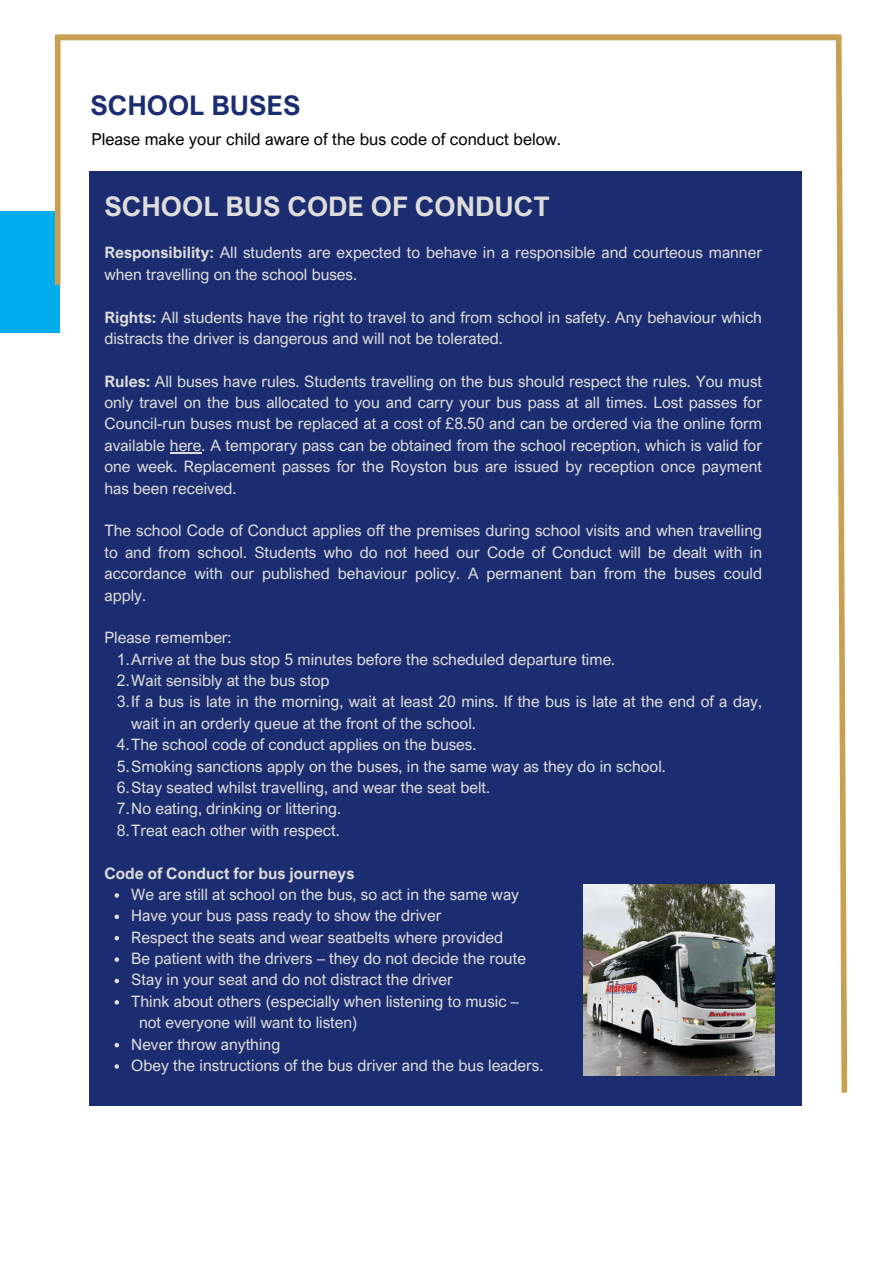
<style>
.page{position:relative;width:894px;height:1264px;background:#fff}
.page>*{position:absolute;margin:0;border:0;box-sizing:border-box;transform-origin:0 0}
.t1{font:700 27px "Arial Nova";color:#dedddb}
.t2{font:700 27px "Arial Nova";color:#1b2d70}
.t3{font:16.5px "Arial Nova";color:#000}
.t4{font:15.75px/21.3px "Arial Nova";color:#dedddb}
.t5{font:700 15.75px "Arial Nova";color:#dedddb}
.s1{font-weight:700}
</style>
<div class="page">
<div style="left:0;top:211px;width:60px;height:122px;background:#01aded"></div>
<svg style="left:832px;top:34px;width:16px;height:1059px"></svg>
<div style="left:55px;top:37px;width:6px;height:248px;background:#c9a053"></div>
<div style="left:55px;top:35px;width:783px;height:5px;background:#c9a053"></div>
<div style="left:89px;top:171px;width:712px;height:934px;background:#1b2d70"></div>
<hr style="left:170px;top:452px;width:31px;height:1px;background:#dedddb">
<svg style="left:114px;top:893px;width:5px;height:4px"></svg>
<svg style="left:114px;top:914px;width:5px;height:5px"></svg>
<svg style="left:114px;top:936px;width:5px;height:4px"></svg>
<svg style="left:114px;top:957px;width:5px;height:4px"></svg>
<svg style="left:114px;top:978px;width:5px;height:5px"></svg>
<svg style="left:114px;top:1000px;width:5px;height:4px"></svg>
<svg style="left:114px;top:1042px;width:5px;height:5px"></svg>
<svg style="left:114px;top:1064px;width:5px;height:4px"></svg>
<img style="left:583px;top:884px;width:191px;height:191px">
<p class="t2" style="left:90px;top:88px;width:212px">SCHOOL BUSES</p>
<p class="t3" style="left:92px;top:128px;width:470px">Please make your child aware of the bus code of conduct below.</p>
<p class="t1" style="left:104px;top:190px;width:446px">SCHOOL BUS CODE OF CONDUCT</p>
<p class="t4" style="left:104px;top:242px;width:659px"><span class="s1">Responsibility:</span> All students are expected to behave in a responsible and courteous manner when travelling on the school buses.</p>
<p class="t4" style="left:104px;top:306px;width:659px"><span class="s1">Rights:</span> All students have the right to travel to and from school in safety. Any behaviour which distracts the driver is dangerous and will not be tolerated.</p>
<p class="t4" style="left:104px;top:370px;width:659px;text-align:justify"><span class="s1">Rules:</span> All buses have rules. Students travelling on the bus should respect the rules. You must only travel on the bus allocated to you and carry your bus pass at all times. Lost passes for Council-run buses must be replaced at a cost of £8.50 and can be ordered via the online form available here. A temporary pass can be obtained from the school reception, which is valid for one week. Replacement passes for the Royston bus are issued by reception once payment has been received.</p>
<p class="t4" style="left:104px;top:520px;width:659px;text-align:justify">The school Code of Conduct applies off the premises during school visits and when travelling to and from school. Students who do not heed our Code of Conduct will be dealt with in accordance with our published behaviour policy. A permanent ban from the buses could apply.</p>
<h1 class="t4" style="left:104px;top:626px;width:129px">Please remember:</h1>
<p class="t4" style="left:117px;top:648px;width:499px">1.Arrive at the bus stop 5 minutes before the scheduled departure time.</p>
<h1 class="t4" style="left:117px;top:669px;width:214px">2.Wait sensibly at the bus stop</h1>
<p class="t4" style="left:131px;top:691px;width:632px;text-indent:-14px">3.If a bus is late in the morning, wait at least 20 mins. If the bus is late at the end of a day, wait in an orderly queue at the front of the school.</p>
<p class="t4" style="left:117px;top:733px;width:361px">4.The school code of conduct applies on the buses.</p>
<p class="t4" style="left:117px;top:755px;width:550px">5.Smoking sanctions apply on the buses, in the same way as they do in school.</p>
<p class="t4" style="left:117px;top:776px;width:374px">6.Stay seated whilst travelling, and wear the seat belt.</p>
<p class="t4" style="left:117px;top:797px;width:225px">7.No eating, drinking or littering.</p>
<p class="t4" style="left:117px;top:819px;width:224px">8.Treat each other with respect.</p>
<p class="t5" style="left:104px;top:863px;width:251px">Code of Conduct for bus journeys</p>
<p class="t4" style="left:131px;top:883px;width:389px">We are still at school on the bus, so act in the same way</p>
<p class="t4" style="left:131px;top:904px;width:311px">Have your bus pass ready to show the driver</p>
<p class="t4" style="left:131px;top:926px;width:373px">Respect the seats and wear seatbelts where provided</p>
<p class="t4" style="left:131px;top:947px;width:396px">Be patient with the drivers – they do not decide the route</p>
<p class="t4" style="left:131px;top:968px;width:323px">Stay in your seat and do not distract the driver</p>
<p class="t4" style="left:131px;top:990px;width:389px">Think about others (especially when listening to music –</p>
<h2 class="t4" style="left:139px;top:1011px;width:220px">not everyone will want to listen)</h2>
<p class="t4" style="left:131px;top:1033px;width:150px">Never throw anything</p>
<p class="t4" style="left:131px;top:1054px;width:413px">Obey the instructions of the bus driver and the bus leaders.</p>
</div>
